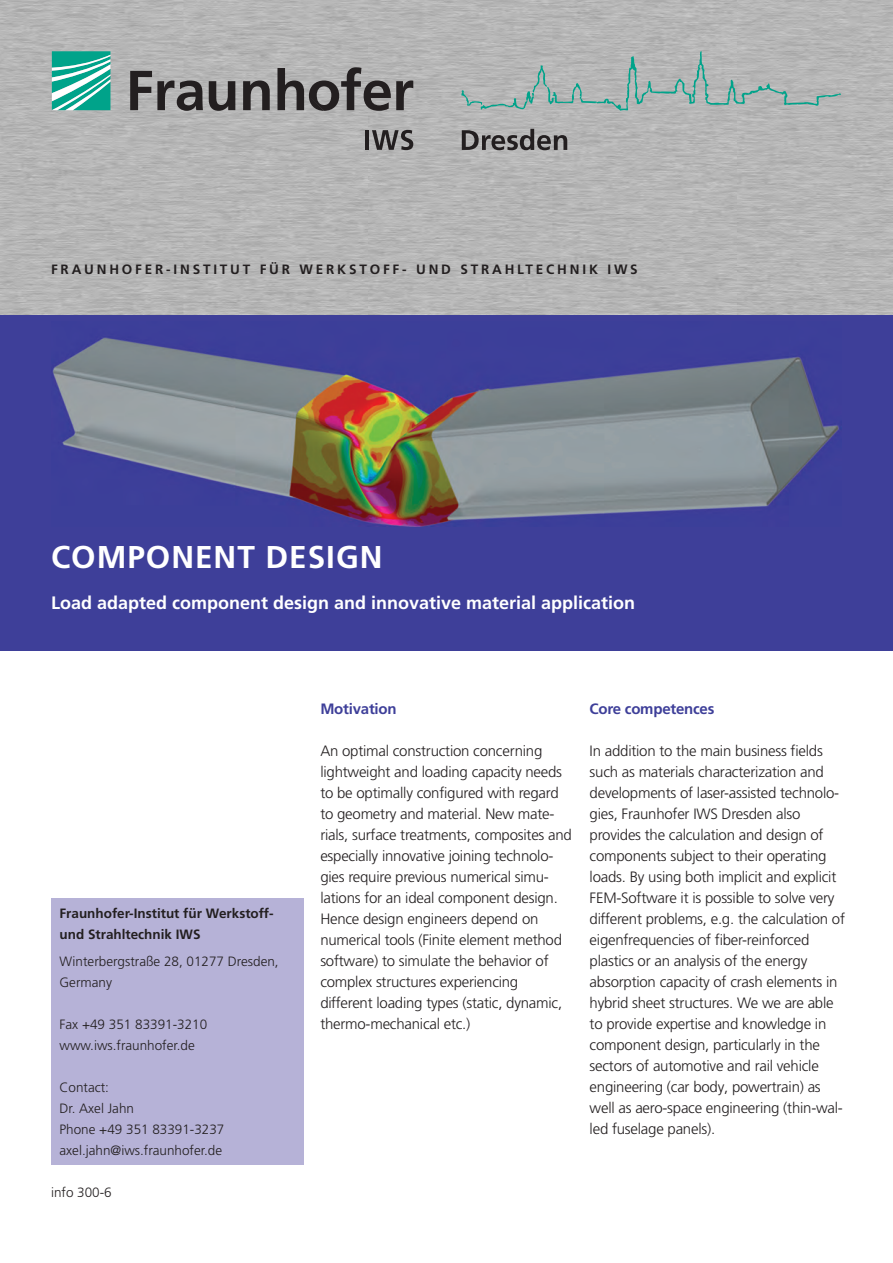
<style>
.page{position:relative;width:893px;height:1263px;background:#fff}
.page>*{position:absolute;margin:0;border:0;box-sizing:border-box;transform-origin:0 0}
.t1{font:700 31.5px "Frutiger LT Com";letter-spacing:.03em;color:#fff}
.t2{font:700 18px "Frutiger LT Com";color:#fff}
.t3{font:300 15px/21px "Frutiger LT Com";letter-spacing:-.015em;color:#231f20}
.t4{font:700 15px "Frutiger LT Com";letter-spacing:-.015em;color:#3e3f99}
.t5{font:300 13.5px/21px "Frutiger LT Com";color:#231f20}
.t6{font:700 13.5px "Frutiger LT Com";letter-spacing:.21em;color:#231f20}
.t7{font:700 13.5px/21px "Frutiger LT Com";color:#231f20}
</style>
<div class="page">
<img style="left:0;top:0;width:893px;height:314px">
<div style="left:0;top:315px;width:893px;height:336px;background:#3e3f99"></div>
<div style="left:51px;top:898px;width:252px;height:267px;background:#b6b2d7"></div>
<img style="left:53px;top:337px;width:789px;height:189px">
<svg style="left:52px;top:51px;width:58px;height:59px"></svg>
<svg style="left:130px;top:67px;width:283px;height:44px;background:#7f7e7e"></svg>
<hr style="left:365px;top:130px;width:4px;height:20px;background:#231f20">
<svg style="left:372px;top:130px;width:41px;height:20px"></svg>
<svg style="left:462px;top:129px;width:105px;height:21px;background:#7a7879"></svg>
<svg style="left:461px;top:51px;width:380px;height:60px;background:#abb4b3"></svg>
<p class="t6" style="left:51px;top:261px;width:588px">FRAUNHOFER-INSTITUT FÜR WERKSTOFF- UND STRAHLTECHNIK IWS</p>
<h1 class="t1" style="left:51px;top:538px;width:333px">COMPONENT DESIGN</h1>
<p class="t2" style="left:51px;top:592px;width:586px">Load adapted component design and innovative material application</p>
<p class="t7" style="left:60px;top:902px;width:216px">Fraunhofer-Institut für Werkstoff&shy;und Strahltechnik IWS</p>
<p class="t5" style="left:60px;top:951px;width:221px">Winterbergstraße 28, 01277 Dresden,<br>Germany</p>
<p class="t5" style="left:60px;top:1014px;width:149px">Fax +49 351 83391-3210 www.iws.fraunhofer.de</p>
<p class="t5" style="left:60px;top:1077px;width:166px">Contact:<br>Dr. Axel Jahn<br>Phone +49 351 83391-3237 axel.jahn@iws.fraunhofer.de</p>
<p class="t5" style="left:51px;top:1182px;width:62px">info 300-6</p>
<p class="t4" style="left:320px;top:700px;width:78px">Motivation</p>
<p class="t3" style="left:320px;top:741px;width:253px">An optimal construction concerning lightweight and loading capacity needs to be optimally configured with regard to geometry and material. New mate&shy;rials, surface treatments, composites and especially innovative joining technolo&shy;gies require previous numerical simu&shy;lations for an ideal component design.<br>Hence design engineers depend on numerical tools (Finite element method software) to simulate the behavior of complex structures experiencing different loading types (static, dynamic, thermo-mechanical etc.)</p>
<p class="t4" style="left:590px;top:700px;width:126px">Core competences</p>
<p class="t3" style="left:590px;top:741px;width:257px">In addition to the main business fields such as materials characterization and developments of laser-assisted technolo&shy;gies, Fraunhofer IWS Dresden also provides the calculation and design of components subject to their operating loads. By using both implicit and explicit FEM-Software it is possible to solve very different problems, e.g. the calculation of eigenfrequencies of fiber-reinforced plastics or an analysis of the energy absorption capacity of crash elements in hybrid sheet structures. We we are able to provide expertise and knowledge in component design, particularly in the sectors of automotive and rail vehicle engineering (car body, powertrain) as well as aero-space engineering (thin-wal&shy;led fuselage panels).</p>
</div>
